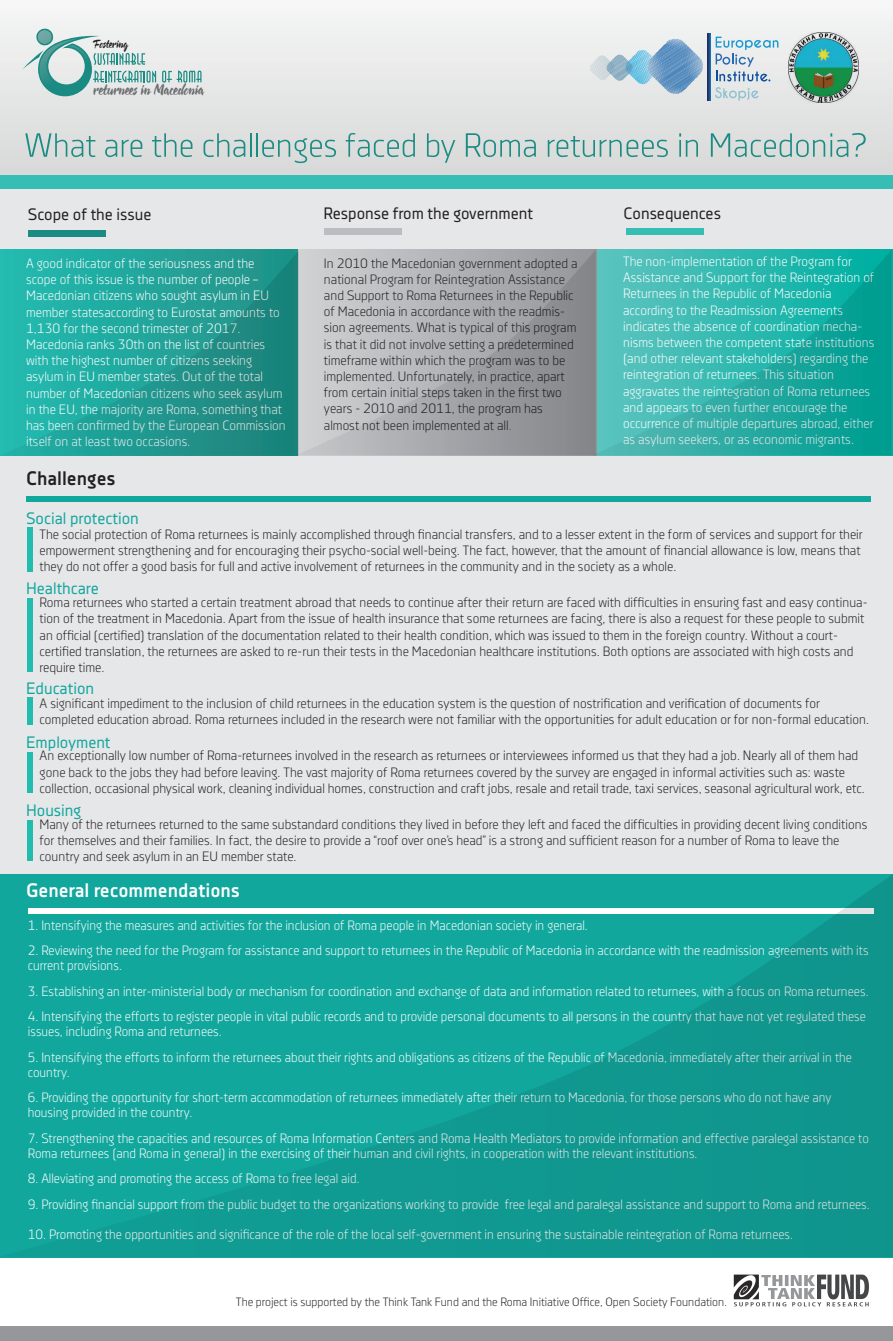
<style>
.page{position:relative;width:893px;height:1341px;background:#fff}
.page>*{position:absolute;margin:0;border:0;box-sizing:border-box;transform-origin:0 0}
.t1{font:700 19.5px "Decima Nova Pro";color:#fff}
.t2{font:700 19.5px "Decima Nova Pro";color:#231f20}
.t3{font:16.65px "Cienfuegos";color:#6c6d70}
.t4{font:16.5px "Decima Nova Pro";color:#231f20}
.t5{font:16.5px "Decima Nova Pro";color:#12a79d}
.t6{font:13.5px/16.2px "Decima Nova Pro Lt";color:#fff}
.t7{font:13.5px/16.2px "Decima Nova Pro Lt";color:#231f20}
.t8{font:12.6px "Cienfuegos";color:#231f20}
.t9{font:12px "Decima Nova Pro Lt";color:#231f20}
.s1{color:#1b8c84}
</style>
<div class="page">
<div style="left:0;top:0;width:893px;height:175px;background:linear-gradient(to bottom,#f5f6f6,#d7d9d8)"></div>
<svg style="left:22px;top:28px;width:134px;height:68px;background:#bbd5d3"></svg>
<svg style="left:162px;top:70px;width:39px;height:13px"></svg>
<svg style="left:590px;top:39px;width:113px;height:55px;background:#afc8da"></svg>
<svg style="left:716px;top:37px;width:62px;height:44px;background:#c2d4e1"></svg>
<svg style="left:715px;top:87px;width:44px;height:13px"></svg>
<svg style="left:707px;top:34px;width:3px;height:67px"></svg>
<img style="left:789px;top:32px;width:70px;height:71px">
<div style="left:0;top:188px;width:893px;height:688px;background:#e6e7e9"></div>
<div style="left:28px;top:230px;width:77px;height:6px;background:#1b8c84"></div>
<div style="left:0;top:175px;width:893px;height:13px;background:#36beb4"></div>
<div style="left:325px;top:228px;width:77px;height:7px;background:#bcbdc0"></div>
<div style="left:626px;top:228px;width:78px;height:7px;background:#36beb4"></div>
<svg style="left:25px;top:133px;width:70px;height:24px;background:#b0cbc8"></svg>
<svg style="left:105px;top:140px;width:37px;height:17px"></svg>
<svg style="left:152px;top:133px;width:40px;height:24px"></svg>
<svg style="left:203px;top:133px;width:42px;height:24px"></svg>
<hr style="left:250px;top:133px;width:2px;height:24px;background:#1b8c84">
<hr style="left:256px;top:133px;width:2px;height:24px;background:#1b8c84">
<svg style="left:262px;top:138px;width:74px;height:25px;background:#b4ccca"></svg>
<svg style="left:346px;top:133px;width:69px;height:24px;background:#b3ccca"></svg>
<svg style="left:427px;top:133px;width:28px;height:30px"></svg>
<svg style="left:466px;top:133px;width:70px;height:24px;background:#b1cbc9"></svg>
<svg style="left:548px;top:136px;width:120px;height:21px;background:#b2ccc9"></svg>
<svg style="left:679px;top:133px;width:19px;height:24px"></svg>
<svg style="left:711px;top:133px;width:155px;height:24px;background:#b5cdcb"></svg>
<div style="left:26px;top:496px;width:844px;height:5px;background:#12a79d"></div>
<div style="left:28px;top:527px;width:5px;height:44px;background:#22bcaf"></div>
<div style="left:28px;top:598px;width:5px;height:73px;background:#22bcaf"></div>
<div style="left:28px;top:697px;width:5px;height:27px;background:#22bcaf"></div>
<div style="left:28px;top:752px;width:5px;height:40px;background:#22bcaf"></div>
<div style="left:28px;top:819px;width:5px;height:41px;background:#22bcaf"></div>
<img style="left:733px;top:1274px;width:136px;height:33px">
<div style="left:0;top:1325px;width:893px;height:15px;background:#95979a"></div>
<svg style="left:0;top:251px;width:296px;height:204px;background:#20a096"></svg>
<svg style="left:296px;top:250px;width:296px;height:205px;background:#abadb0"></svg>
<svg style="left:592px;top:250px;width:299px;height:205px;background:#2db1a8"></svg>
<svg style="left:0;top:874px;width:893px;height:382px;background:#14a298"></svg>
<p class="t8" style="left:93px;top:36px;width:37px">Fostering</p>
<p class="t3" style="left:93px;top:80px;width:112px">returnees in Macedonia</p>
<p class="t4" style="left:28px;top:205px;width:125px">Scope of the issue</p>
<p class="t4" style="left:323px;top:203px;width:211px">Response from the government</p>
<p class="t4" style="left:624px;top:204px;width:99px">Consequences</p>
<p class="t6" style="left:26px;top:255px;width:261px">A good indicator of the seriousness and the scope of this issue is the number of people – Macedonian citizens who sought asylum in EU member statesaccording to Eurostat amounts to 1,130 for the second trimester of 2017.<br>Macedonia ranks 30th on the list of countries with the highest number of citizens seeking asylum in EU member states. Out of the total number of Macedonian citizens who seek asylum in the EU, the majority are Roma, something that has been confirmed by the European Commission itself on at least two occasions.</p>
<p class="t6" style="left:623px;top:253px;width:253px">The non-implementation of the Program for Assistance and Support for the Reintegration of Returnees in the Republic of Macedonia according to the Readmission Agreements indicates the absence of coordination mecha&shy;nisms between the competent state institutions (and other relevant stakeholders) regarding the reintegration of returnees. This situation aggravates the reintegration of Roma returnees and appears to even further encourage the occurrence of multiple departures abroad, either as asylum seekers, or as economic migrants.</p>
<p class="t7" style="left:324px;top:255px;width:255px">In 2010 the Macedonian government adopted a national Program for Reintegration Assistance and Support to Roma Returnees in the Republic of Macedonia in accordance with the readmis&shy;sion agreements. What is typical of this program is that it did not involve setting a predetermined timeframe within which the program was to be implemented. Unfortunately, in practice, apart from certain initial steps taken in the first two years - 2010 and 2011, the program has almost not been implemented at all<span class="s1">.</span></p>
<h1 class="t2" style="left:26px;top:467px;width:91px">Challenges</h1>
<p class="t5" style="left:26px;top:508px;width:114px">Social protection</p>
<p class="t7" style="left:40px;top:526px;width:825px">The social protection of Roma returnees is mainly accomplished through financial transfers, and to a lesser extent in the form of services and support for their empowerment strengthening and for encouraging their psycho-social well-being. The fact, however, that the amount of financial allowance is low, means that they do not offer a good basis for full and active involvement of returnees in the community and in the society as a whole.</p>
<p class="t7" style="left:40px;top:594px;width:829px">Roma returnees who started a certain treatment abroad that needs to continue after their return are faced with difficulties in ensuring fast and easy continua&shy;tion of the treatment in Macedonia. Apart from the issue of health insurance that some returnees are facing, there is also a request for these people to submit an official (certified) translation of the documentation related to their health condition, which was issued to them in the foreign country. Without a court&shy;certified translation, the returnees are asked to re-run their tests in the Macedonian healthcare institutions. Both options are associated with high costs and require time.</p>
<p class="t7" style="left:40px;top:695px;width:831px">A significant impediment to the inclusion of child returnees in the education system is the question of nostrification and verification of documents for completed education abroad. Roma returnees included in the research were not familiar with the opportunities for adult education or for non-formal education.</p>
<p class="t7" style="left:40px;top:747px;width:827px">An exceptionally low number of Roma-returnees involved in the research as returnees or interviewees informed us that they had a job. Nearly all of them had gone back to the jobs they had before leaving. The vast majority of Roma returnees covered by the survey are engaged in informal activities such as: waste collection, occasional physical work, cleaning individual homes, construction and craft jobs, resale and retail trade, taxi services, seasonal agricultural work, etc.</p>
<p class="t7" style="left:40px;top:815px;width:829px">Many of the returnees returned to the same substandard conditions they lived in before they left and faced the difficulties in providing decent living conditions for themselves and their families. In fact, the desire to provide a “roof over one’s head” is a strong and sufficient reason for a number of Roma to leave the country and seek asylum in an EU member state.</p>
<p class="t5" style="left:26px;top:578px;width:74px">Healthcare</p>
<p class="t5" style="left:26px;top:678px;width:70px">Education</p>
<p class="t5" style="left:26px;top:732px;width:86px">Employment</p>
<p class="t5" style="left:26px;top:800px;width:57px">Housing</p>
<h1 class="t1" style="left:26px;top:879px;width:216px">General recommendations</h1>
<p class="t6" style="left:28px;top:916px;width:561px">1. Intensifying the measures and activities for the inclusion of Roma people in Macedonian society in general.</p>
<p class="t6" style="left:28px;top:942px;width:842px;line-height:15px">2. Reviewing the need for the Program for assistance and support to returnees in the Republic of Macedonia in accordance with the readmission agreements with its current provisions.</p>
<p class="t6" style="left:28px;top:982px;width:842px">3. Establishing an inter-ministerial body or mechanism for coordination and exchange of data and information related to returnees, with a focus on Roma returnees.</p>
<p class="t6" style="left:28px;top:1008px;width:839px;line-height:15px">4. Intensifying the efforts to register people in vital public records and to provide personal documents to all persons in the country that have not yet regulated these issues, including Roma and returnees.</p>
<p class="t6" style="left:28px;top:1049px;width:826px;line-height:15px">5. Intensifying the efforts to inform the returnees about their rights and obligations as citizens of the Republic of Macedonia, immediately after their arrival in the country.</p>
<p class="t6" style="left:28px;top:1089px;width:805px;line-height:15px">6. Providing the opportunity for short-term accommodation of returnees immediately after their return to Macedonia, for those persons who do not have any housing provided in the country.</p>
<p class="t6" style="left:28px;top:1130px;width:843px;line-height:15px">7. Strengthening the capacities and resources of Roma Information Centers and Roma Health Mediators to provide information and effective paralegal assistance to<br>Roma returnees (and Roma in general) in the exercising of their human and civil rights, in cooperation with the relevant institutions.</p>
<p class="t6" style="left:28px;top:1170px;width:333px">8. Alleviating and promoting the access of Roma to free legal aid.</p>
<p class="t6" style="left:28px;top:1195px;width:843px">9. Providing financial support from the public budget to the organizations working to provide free legal and paralegal assistance and support to Roma and returnees.</p>
<p class="t6" style="left:28px;top:1225px;width:767px">10. Promoting the opportunities and significance of the role of the local self-government in ensuring the sustainable reintegration of Roma returnees.</p>
<p class="t9" style="left:236px;top:1294px;width:493px">The project is supported by the Think Tank Fund and the Roma Initiative Office, Open Society Foundation.</p>
</div>
